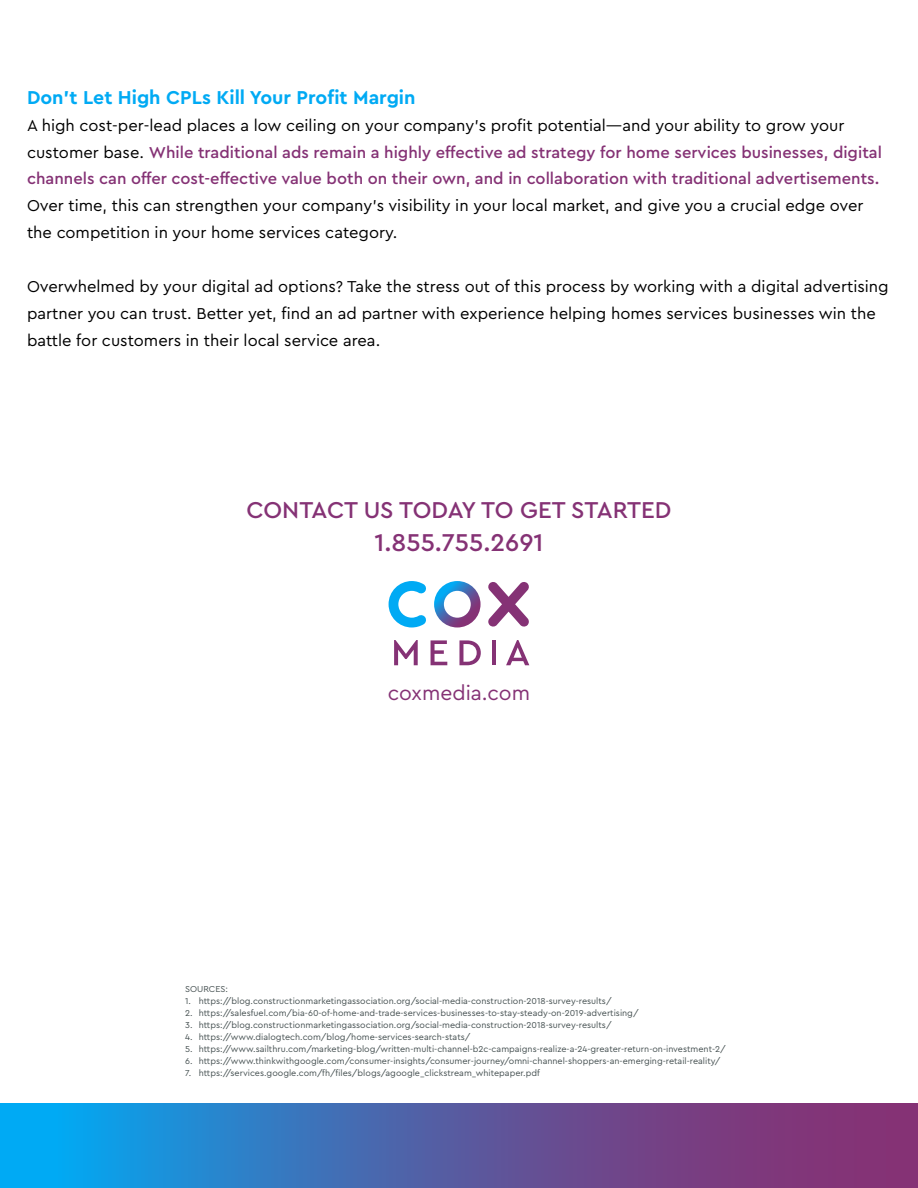
<style>
.page{position:relative;width:918px;height:1188px;background:#fff}
.page>*{position:absolute;margin:0;border:0;box-sizing:border-box;transform-origin:0 0}
.t1{font:500 25.5px "Cera Pro";color:#853275}
.t2{font:500 24px "Cera Pro";letter-spacing:-.005em;color:#853275}
.t3{font:21px "Cera Pro";color:#853275}
.t4{font:700 19.5px "Cera Pro";color:#00aaf4}
.t5{font:16.5px/27px "Cera Pro";color:#000}
.t6{font:500 16.5px/27px "Cera Pro";color:#853275}
.t7{font:9px "Cera Pro";color:#455051}
.s1{font-weight:400;color:#000}
</style>
<div class="page">
<svg style="left:488px;top:582px;width:41px;height:45px"></svg>
<svg style="left:434px;top:581px;width:47px;height:46px"></svg>
<svg style="left:389px;top:581px;width:37px;height:46px"></svg>
<svg style="left:394px;top:640px;width:24px;height:25px"></svg>
<svg style="left:431px;top:640px;width:16px;height:25px"></svg>
<svg style="left:459px;top:640px;width:22px;height:25px"></svg>
<hr style="left:492px;top:640px;width:4px;height:25px;background:#853275">
<svg style="left:506px;top:640px;width:23px;height:25px"></svg>
<svg style="left:0;top:1104px;width:918px;height:84px;background:#4e62a8"></svg>
<h3 class="t4" style="left:27px;top:84px;width:390px">Don’t Let High CPLs Kill Your Profit Margin</h3>
<p class="t6" style="left:27px;top:111px;width:857px"><span class="s1">A high cost-per-lead places a low ceiling on your company’s profit potential—and your ability to grow your customer base.</span> While traditional ads remain a highly effective ad strategy for home services businesses, digital channels can offer cost-effective value both on their own, and in collaboration with traditional advertisements.</p>
<h3 class="t5" style="left:27px;top:192px;width:838px">Over time, this can strengthen your company’s visibility in your local market, and give you a crucial edge over the competition in your home services category.</h3>
<p class="t5" style="left:27px;top:273px;width:863px">Overwhelmed by your digital ad options? Take the stress out of this process by working with a digital advertising partner you can trust. Better yet, find an ad partner with experience helping homes services businesses win the battle for customers in their local service area.</p>
<h2 class="t2" style="left:246px;top:494px;width:427px">CONTACT US TODAY TO GET STARTED</h2>
<h1 class="t1" style="left:375px;top:525px;width:170px">1.855.755.2691</h1>
<h3 class="t3" style="left:388px;top:679px;width:144px">coxmedia.com</h3>
<p class="t7" style="left:185px;top:983px;width:44px">SOURCES:</p>
<p class="t7" style="left:185px;top:995px;width:428px">1. https://blog.constructionmarketingassociation.org/social-media-construction-2018-survey-results/</p>
<p class="t7" style="left:185px;top:1007px;width:455px">2. https://salesfuel.com/bia-60-of-home-and-trade-services-businesses-to-stay-steady-on-2019-advertising/</p>
<p class="t7" style="left:185px;top:1019px;width:428px">3. https://blog.constructionmarketingassociation.org/social-media-construction-2018-survey-results/</p>
<p class="t7" style="left:185px;top:1031px;width:287px">4. https://www.dialogtech.com/blog/home-services-search-stats/</p>
<p class="t7" style="left:185px;top:1043px;width:542px">5. https://www.sailthru.com/marketing-blog/written-multi-channel-b2c-campaigns-realize-a-24-greater-return-on-investment-2/</p>
<p class="t7" style="left:185px;top:1055px;width:537px">6. https://www.thinkwithgoogle.com/consumer-insights/consumer-journey/omni-channel-shoppers-an-emerging-retail-reality/</p>
<p class="t7" style="left:185px;top:1067px;width:356px">7. https://services.google.com/fh/files/blogs/agoogle_clickstream_whitepaper.pdf</p>
</div>
